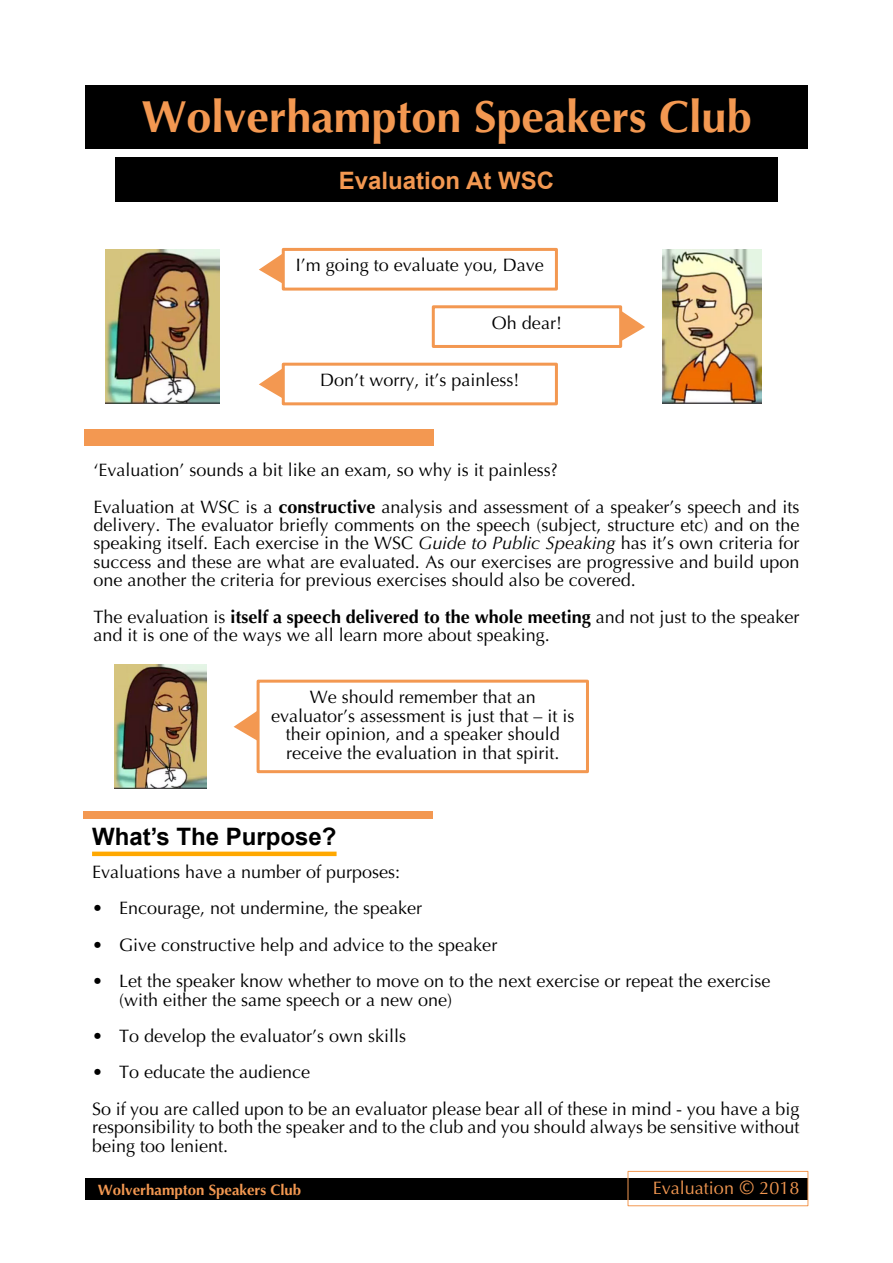
<style>
.page{position:relative;width:893px;height:1263px;background:#fff}
.page>*{position:absolute;margin:0;border:0;box-sizing:border-box;transform-origin:0 0}
.t1{font:700 45px "Optima";color:#f39851}
.t2{font:700 24px "Arial";color:#000}
.t3{font:700 24px "Arial";color:#f39851}
.t4{font:18px/18.5px "Optima";color:#000}
.t5{font:18px "Optima";color:#f39851}
.t6{font:700 15px "Optima";color:#f39851}
.s1{font-weight:700}
.s2{font-style:italic}
.s3{font-family:"Lucida Grande"}
</style>
<div class="page">
<div style="left:85px;top:85px;width:723px;height:63px;background:#000"></div>
<div style="left:85px;top:1178px;width:723px;height:21px;background:#000"></div>
<div style="left:115px;top:158px;width:663px;height:44px;background:#000"></div>
<div style="left:628px;top:1171px;width:180px;height:35px;border:1px solid #f39851"></div>
<img style="left:663px;top:249px;width:98px;height:155px">
<img style="left:105px;top:249px;width:115px;height:155px">
<div style="left:282px;top:248px;width:276px;height:43px;border:3px solid #f39851"></div>
<div style="left:432px;top:305px;width:190px;height:43px;border:3px solid #f39851"></div>
<div style="left:282px;top:363px;width:276px;height:42px;border:3px solid #f39851"></div>
<svg style="left:259px;top:254px;width:24px;height:30px"></svg>
<svg style="left:259px;top:368px;width:24px;height:31px"></svg>
<svg style="left:621px;top:311px;width:24px;height:30px"></svg>
<div style="left:84px;top:429px;width:349px;height:17px;background:#f39851"></div>
<img style="left:115px;top:665px;width:91px;height:123px">
<div style="left:257px;top:680px;width:332px;height:93px;border:3px solid #f39851"></div>
<svg style="left:234px;top:711px;width:24px;height:30px"></svg>
<div style="left:84px;top:811px;width:349px;height:8px;background:#f39851"></div>
<hr style="left:92px;top:852px;width:245px;height:4px;background:#ffa800">
<h1 class="t1" style="left:141px;top:91px;width:612px">Wolverhampton Speakers Club</h1>
<h2 class="t3" style="left:339px;top:172px;width:217px">Evaluation At WSC</h2>
<p class="t4" style="left:296px;top:256px;width:250px">I’m going to evaluate you, Dave</p>
<p class="t4" style="left:492px;top:314px;width:72px">Oh dear!</p>
<p class="t4" style="left:320px;top:371px;width:201px">Don’t worry, it’s painless!</p>
<p class="t4" style="left:94px;top:452px;width:707px;line-height:36.5px">‘Evaluation’ sounds a bit like an exam, so why is it painless?<br>Evaluation at WSC is a <span class="s1">constructive</span> analysis and assessment of a speaker’s speech and its</p>
<p class="t4" style="left:94px;top:516px;width:707px;text-align:justify">delivery. The evaluator briefly comments on the speech (subject, structure etc) and on the speaking itself. Each exercise in the WSC <span class="s2">Guide to Public Speaking</span> has it’s own criteria for success and these are what are evaluated. As our exercises are progressive and build upon one another the criteria for previous exercises should also be covered.</p>
<p class="t4" style="left:94px;top:608px;width:707px">The evaluation is <span class="s1">itself a speech delivered to the whole meeting</span> and not just to the speaker and it is one of the ways we all learn more about speaking.</p>
<p class="t4" style="left:271px;top:688px;width:305px;text-align:center">We should remember that an evaluator’s assessment is just that – it is their opinion, and a speaker should receive the evaluation in that spirit.</p>
<h2 class="t2" style="left:92px;top:827px;width:246px">What’s The Purpose?</h2>
<p class="t4" style="left:92px;top:863px;width:310px">Evaluations have a number of purposes:</p>
<p class="t4" style="left:92px;top:899px;width:332px">• Encourage, not undermine, the speaker</p>
<p class="t4" style="left:92px;top:935px;width:407px">• Give constructive help and advice to the speaker</p>
<p class="t4" style="left:119px;top:972px;width:653px;text-indent:-27px">• Let the speaker know whether to move on to the next exercise or repeat the exercise (with either the same speech or a new one)</p>
<p class="t4" style="left:92px;top:1027px;width:316px">• To develop the evaluator’s own skills</p>
<p class="t4" style="left:92px;top:1054px;width:709px;line-height:36.5px">• To educate the audience<br>So if you are called upon to be an evaluator please bear all of these in mind - you have a big</p>
<p class="t4" style="left:92px;top:1118px;width:709px">responsibility to both the speaker and to the club and you should always be sensitive without being too lenient.</p>
<p class="t6" style="left:98px;top:1181px;width:205px">Wolverhampton Speakers Club</p>
<p class="t5" style="left:653px;top:1177px;width:148px">Evaluation <span class="s3">©</span> 2018</p>
</div>
